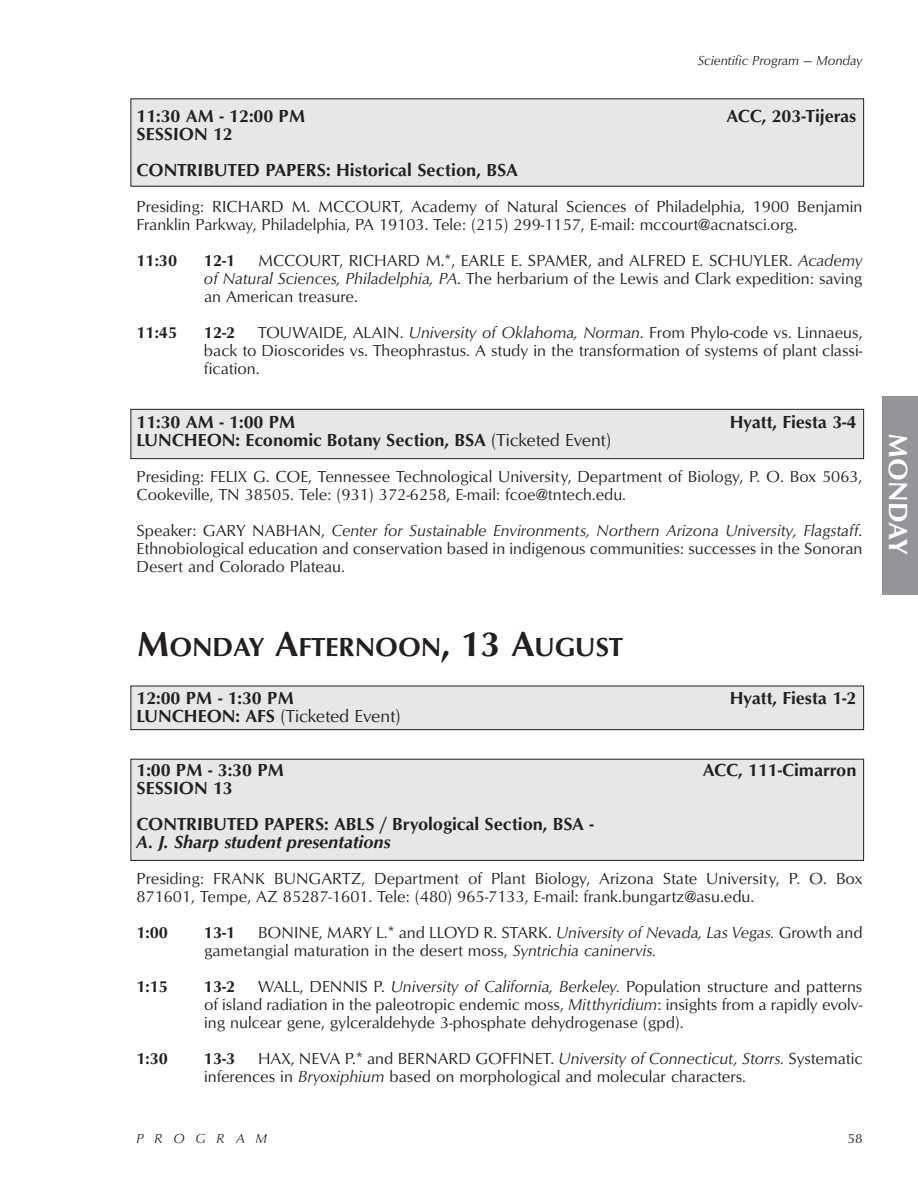
<style>
.page{position:relative;width:918px;height:1188px;background:#fff}
.page>*{position:absolute;margin:0;border:0;box-sizing:border-box;transform-origin:0 0}
.t1{font:27px "Optimum Bold DTC";letter-spacing:-.005em;color:#231f20}
.t2{font:27px "Optimum Bold DTC";color:#fff}
.t3{font:18px/36px "Optimum Bold DTC";letter-spacing:-.005em;color:#231f20}
.t4{font:18px "Optimum Bold Italic DTC";letter-spacing:-.005em;color:#231f20}
.t5{font:18px "Optimum Roman DTC";letter-spacing:-.005em;color:#231f20}
.t6{font:16.5px/18px "Optimum Roman DTC";color:#231f20}
.t7{font:16.5px "Optimum Roman Italic DTC";color:#231f20}
.t8{font:16.5px "Optimum Bold DTC";color:#231f20}
.t9{font:13.5px "Optimum Roman Italic DTC";color:#231f20}
.t10{font:13.5px "Optimum Roman Italic DTC";letter-spacing:.81em;color:#231f20}
.t11{font:13.5px "Optimum Roman DTC";color:#231f20}
.s1{font-family:"Optimum Roman Italic DTC"}
.s2{font-family:"Optimum Roman DTC"}
.s3{font-size:36px}
.s4{font-family:"Optimum Bold DTC"}
</style>
<div class="page">
<div style="left:882px;top:396px;width:36px;height:199px;background:#939598"></div>
<div style="left:131px;top:686px;width:733px;height:44px;background:#e6e7e9"></div>
<div style="left:130px;top:686px;width:734px;height:44px;border:1px solid #231f20"></div>
<div style="left:131px;top:759px;width:733px;height:101px;background:#e6e7e9"></div>
<div style="left:130px;top:759px;width:734px;height:102px;border:1px solid #231f20"></div>
<div style="left:131px;top:409px;width:733px;height:50px;background:#e6e7e9"></div>
<div style="left:130px;top:409px;width:734px;height:50px;border:1px solid #231f20"></div>
<div style="left:131px;top:99px;width:733px;height:87px;background:#e6e7e9"></div>
<div style="left:130px;top:98px;width:734px;height:89px;border:1px solid #231f20"></div>
<p class="t9" style="left:698px;top:55px;width:166px">Scientific Program — Monday</p>
<p class="t3" style="left:136px;top:99px;width:171px">11:30 AM - 12:00 PM</p>
<p class="t3" style="left:727px;top:99px;width:131px">ACC, 203-Tijeras</p>
<p class="t3" style="left:136px;top:117px;width:383px">SESSION 12<br>CONTRIBUTED PAPERS: Historical Section, BSA</p>
<p class="t6" style="left:136px;top:199px;width:728px">Presiding: RICHARD M. MCCOURT, Academy of Natural Sciences of Philadelphia, 1900 Benjamin<br>Franklin Parkway, Philadelphia, PA 19103. Tele: (215) 299-1157, E-mail: mccourt@acnatsci.org.</p>
<p class="t8" style="left:136px;top:254px;width:42px">11:30</p>
<p class="t8" style="left:204px;top:254px;width:33px">12-1</p>
<p class="t6" style="left:204px;top:253px;width:660px;text-align:justify;text-indent:54px">MCCOURT, RICHARD M.*, EARLE E. SPAMER, and ALFRED E. SCHUYLER. <span class="s1">Academy of Natural Sciences, Philadelphia, PA</span>. The herbarium of the Lewis and Clark expedition: saving an American treasure.</p>
<p class="t6" style="left:204px;top:325px;width:660px;text-align:justify;text-indent:54px">TOUWAIDE, ALAIN. <span class="s1">University of Oklahoma, Norman</span>. From Phylo-code vs. Linnaeus, back to Dioscorides vs. Theophrastus. A study in the transformation of systems of plant classi&shy;fication.</p>
<p class="t8" style="left:136px;top:326px;width:42px">11:45</p>
<p class="t8" style="left:204px;top:326px;width:33px">12-2</p>
<p class="t3" style="left:136px;top:405px;width:161px">11:30 AM - 1:00 PM</p>
<p class="t3" style="left:730px;top:405px;width:128px">Hyatt, Fiesta 3-4</p>
<p class="t3" style="left:136px;top:423px;width:476px">LUNCHEON: Economic Botany Section, BSA <span class="s2">(Ticketed Event)</span></p>
<p class="t6" style="left:136px;top:469px;width:727px">Presiding: FELIX G. COE, Tennessee Technological University, Department of Biology, P. O. Box 5063,<br>Cookeville, TN 38505. Tele: (931) 372-6258, E-mail: fcoe@tntech.edu.</p>
<p class="t7" style="left:136px;top:524px;width:727px"><span class="s2">Speaker: GARY NABHAN,</span> Center for Sustainable Environments, Northern Arizona University, Flagstaff<span class="s2">.</span></p>
<p class="t6" style="left:136px;top:541px;width:727px">Ethnobiological education and conservation based in indigenous communities: successes in the Sonoran<br>Desert and Colorado Plateau.</p>
<h1 class="t1" style="left:136px;top:636px;width:488px"><span class="s3">M</span>ONDAY <span class="s3">A</span>FTERNOON<span class="s3">, 13 A</span>UGUST</h1>
<p class="t3" style="left:136px;top:681px;width:159px">12:00 PM - 1:30 PM</p>
<p class="t3" style="left:730px;top:681px;width:128px">Hyatt, Fiesta 1-2</p>
<p class="t5" style="left:136px;top:709px;width:266px"><span class="s4">LUNCHEON: AFS</span> (Ticketed Event)</p>
<p class="t3" style="left:136px;top:753px;width:149px">1:00 PM - 3:30 PM</p>
<p class="t3" style="left:703px;top:753px;width:155px">ACC, 111-Cimarron</p>
<p class="t3" style="left:136px;top:771px;width:459px">SESSION 13<br>CONTRIBUTED PAPERS: ABLS / Bryological Section, BSA -</p>
<p class="t4" style="left:136px;top:835px;width:256px">A. J. Sharp student presentations</p>
<p class="t6" style="left:136px;top:871px;width:727px">Presiding: FRANK BUNGARTZ, Department of Plant Biology, Arizona State University, P. O. Box<br>871601, Tempe, AZ 85287-1601. Tele: (480) 965-7133, E-mail: frank.bungartz@asu.edu.</p>
<p class="t8" style="left:136px;top:926px;width:33px">1:00</p>
<p class="t8" style="left:204px;top:926px;width:33px">13-1</p>
<p class="t6" style="left:204px;top:925px;width:660px;text-indent:54px">BONINE, MARY L.* and LLOYD R. STARK. <span class="s1">University of Nevada, Las Vegas.</span> Growth and gametangial maturation in the desert moss, <span class="s1">Syntrichia caninervis.</span></p>
<p class="t6" style="left:204px;top:979px;width:660px;text-align:justify;text-indent:54px">WALL, DENNIS P. <span class="s1">University of California, Berkeley.</span> Population structure and patterns of island radiation in the paleotropic endemic moss, <span class="s1">Mitthyridium</span>: insights from a rapidly evolv&shy;ing nulcear gene, gylceraldehyde 3-phosphate dehydrogenase (gpd).</p>
<p class="t8" style="left:136px;top:980px;width:33px">1:15</p>
<p class="t8" style="left:204px;top:980px;width:33px">13-2</p>
<p class="t6" style="left:204px;top:1051px;width:660px;text-indent:54px">HAX, NEVA P.* and BERNARD GOFFINET. <span class="s1">University of Connecticut, Storrs.</span> Systematic inferences in <span class="s1">Bryoxiphium</span> based on morphological and molecular characters.</p>
<p class="t8" style="left:136px;top:1052px;width:33px">1:30</p>
<p class="t8" style="left:204px;top:1052px;width:33px">13-3</p>
<p class="t10" style="left:136px;top:1134px;width:132px">PROGRAM</p>
<p class="t11" style="left:848px;top:1134px;width:16px">58</p>
<h1 class="t2" style="left:909px;top:433px;width:122px;rotate:90deg">MONDAY</h1>
</div>
